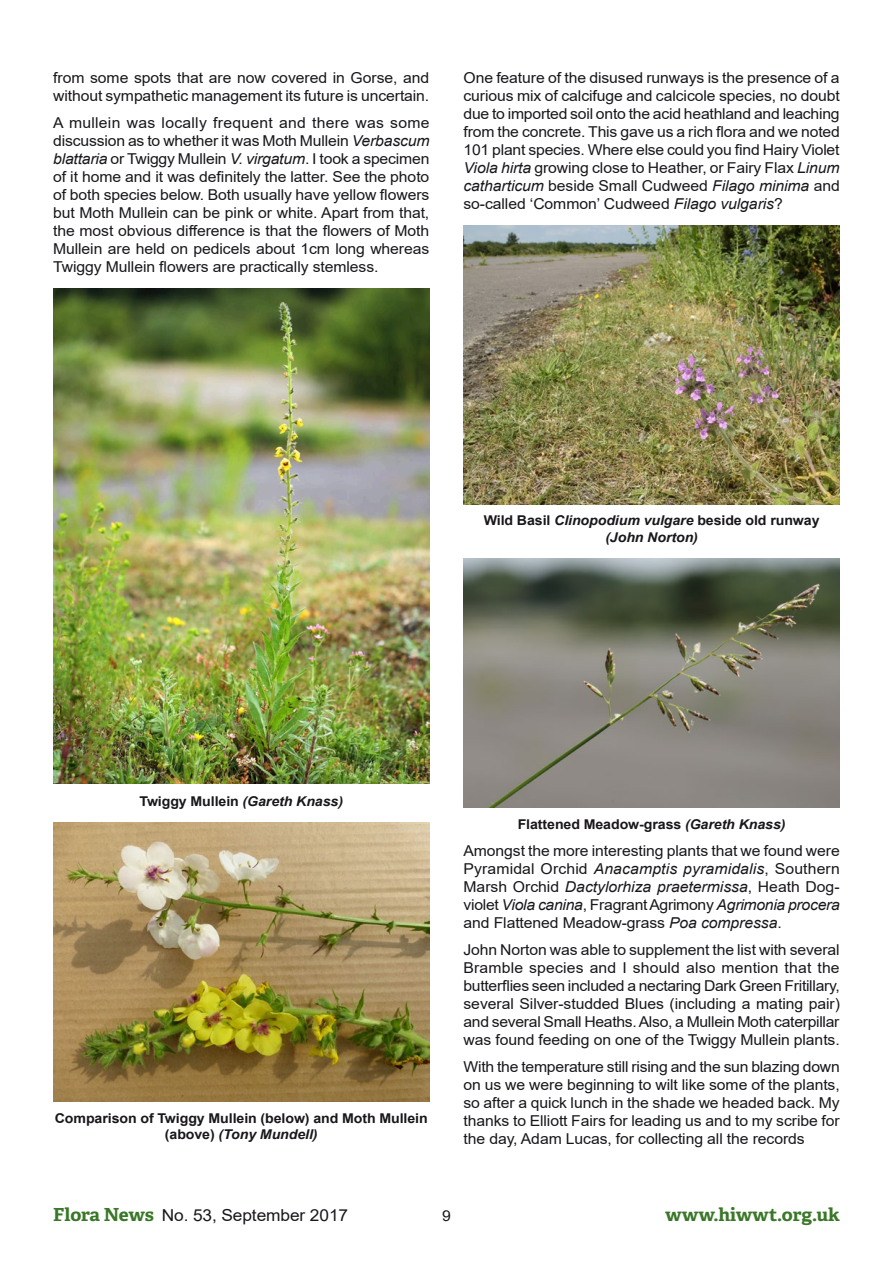
<style>
.page{position:relative;width:893px;height:1263px;background:#fff}
.page>*{position:absolute;margin:0;border:0;box-sizing:border-box;transform-origin:0 0}
.t1{font:700 18px "Adelle";letter-spacing:-.005em;color:#3a7728;scale:1.05 1}
.t2{font:16.5px "Arial";letter-spacing:-.005em;color:#1a171c;scale:1.05 1}
.t3{font:15px/18px "Arial";letter-spacing:-.005em;color:#1a171c;text-align:justify;scale:1.05 1}
.t4{font:700 13.5px/16.5px "Arial";letter-spacing:-.005em;color:#1a171c;text-align:center;scale:1.05 1}
.t5{font:italic 700 13.5px/16.5px "Arial";letter-spacing:-.005em;color:#1a171c;text-align:center;scale:1.05 1}
.s1{font-style:italic}
.s2{font-style:normal}
.s3{font-family:"Adelle";font-weight:700;font-size:18px;color:#3a7728}
</style>
<div class="page">
<img style="left:463px;top:225px;width:377px;height:279px">
<img style="left:463px;top:558px;width:377px;height:249px">
<img style="left:53px;top:288px;width:376px;height:495px">
<img style="left:53px;top:822px;width:376px;height:279px">
<p class="t3" style="left:53px;top:69px;width:360px">from some spots that are now covered in Gorse, and without sympathetic management its future is uncertain.</p>
<p class="t3" style="left:53px;top:114px;width:360px">A mullein was locally frequent and there was some discussion as to whether it was Moth Mullein <span class="s1">Verbascum blattaria</span> or Twiggy Mullein <span class="s1">V. virgatum</span>. I took a specimen of it home and it was definitely the latter. See the photo of both species below. Both usually have yellow flowers but Moth Mullein can be pink or white. Apart from that, the most obvious difference is that the flowers of Moth Mullein are held on pedicels about 1cm long whereas Twiggy Mullein flowers are practically stemless.</p>
<p class="t3" style="left:463px;top:69px;width:360px">One feature of the disused runways is the presence of a curious mix of calcifuge and calcicole species, no doubt due to imported soil onto the acid heathland and leaching from the concrete. This gave us a rich flora and we noted 101 plant species. Where else could you find Hairy Violet <span class="s1">Viola hirta</span> growing close to Heather, or Fairy Flax <span class="s1">Linum catharticum</span> beside Small Cudweed <span class="s1">Filago minima</span> and so-called ‘Common’ Cudweed <span class="s1">Filago vulgaris</span>?</p>
<p class="t5" style="left:484px;top:513px;width:321px"><span class="s2">Wild Basil</span> Clinopodium vulgare <span class="s2">beside old runway </span>(John Norton)</p>
<p class="t4" style="left:139px;top:793px;width:195px">Twiggy Mullein <span class="s1">(Gareth Knass)</span></p>
<p class="t4" style="left:55px;top:1110px;width:357px">Comparison of Twiggy Mullein (below) and Moth Mullein (above) <span class="s1">(Tony Mundell)</span></p>
<p class="t4" style="left:518px;top:816px;width:257px">Flattened Meadow-grass <span class="s1">(Gareth Knass)</span></p>
<p class="t3" style="left:463px;top:841px;width:360px">Amongst the more interesting plants that we found were Pyramidal Orchid <span class="s1">Anacamptis pyramidalis</span>, Southern Marsh Orchid <span class="s1">Dactylorhiza praetermissa</span>, Heath Dog&shy;violet <span class="s1">Viola canina</span>, Fragrant Agrimony <span class="s1">Agrimonia procera </span>and Flattened Meadow-grass <span class="s1">Poa compressa</span>.</p>
<p class="t3" style="left:463px;top:940px;width:360px">John Norton was able to supplement the list with several Bramble species and I should also mention that the butterflies seen included a nectaring Dark Green Fritillary, several Silver-studded Blues (including a mating pair) and several Small Heaths. Also, a Mullein Moth caterpillar was found feeding on one of the Twiggy Mullein plants.</p>
<p class="t3" style="left:463px;top:1057px;width:360px">With the temperature still rising and the sun blazing down on us we were beginning to wilt like some of the plants, so after a quick lunch in the shade we headed back. My thanks to Elliott Fairs for leading us and to my scribe for the day, Adam Lucas, for collecting all the records</p>
<p class="t2" style="left:53px;top:1204px;width:282px"><span class="s3">Flora News</span> No. 53, September 2017</p>
<p class="t3" style="left:442px;top:1207px;width:10px">9</p>
<p class="t1" style="left:665px;top:1202px;width:168px">www.hiwwt.org.uk</p>
</div>
